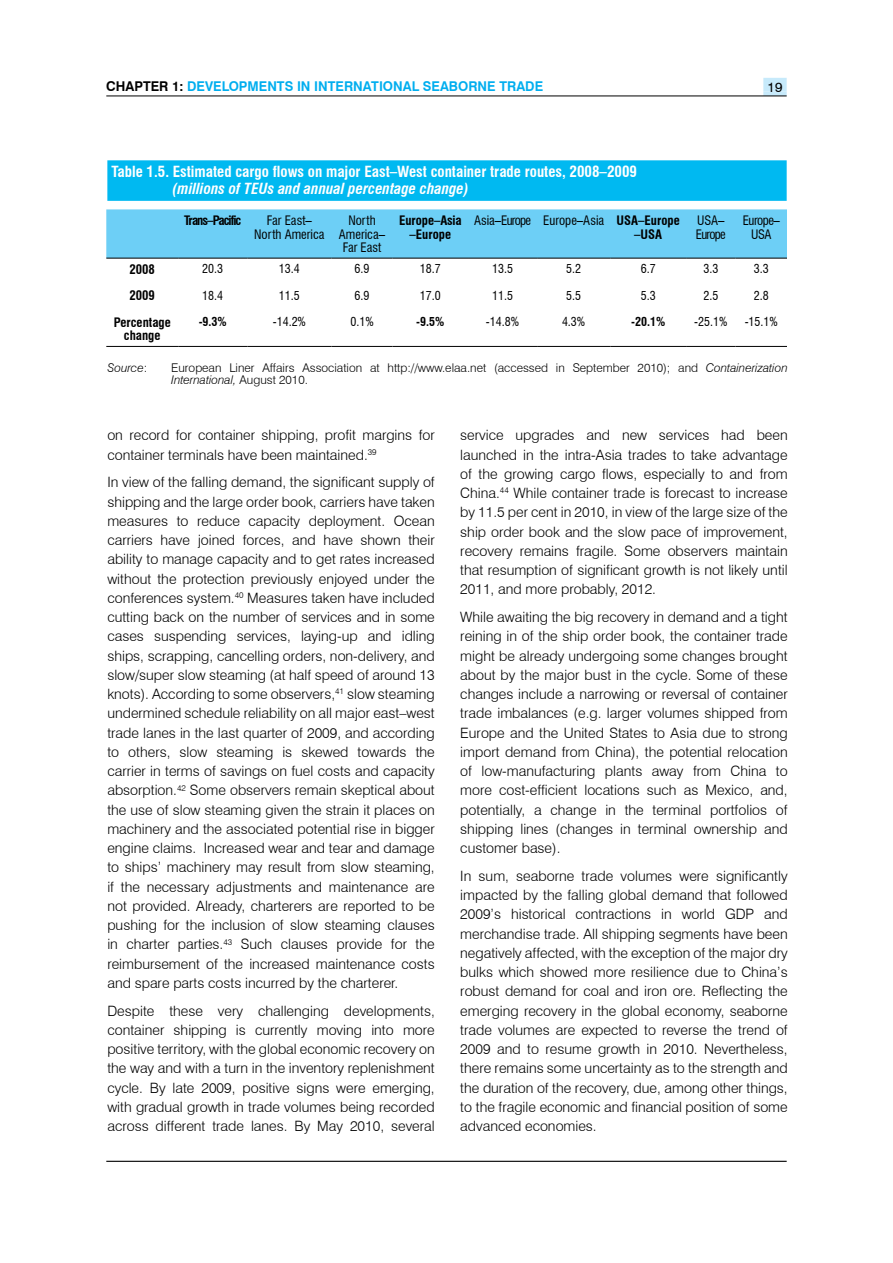
<style>
.page{position:relative;width:893px;height:1263px;background:#fff}
.page>*{position:absolute;margin:0;border:0;box-sizing:border-box;transform-origin:0 0}
.t1{font:700 condensed 15px "Swiss 721 BT";color:#fff}
.t2{font:italic 700 condensed 15px "Swiss 721 BT";color:#fff}
.t3{font:300 14.25px/19.2px "Swiss 721 BT";color:#000;text-align:justify}
.t4{font:700 13.5px "Swiss 721 BT";color:#00aeef;scale:.96 1}
.t5{font:700 13.5px "Swiss 721 BT";color:#000;scale:.96 1}
.t6{font:13.5px "Swiss 721 BT";color:#000}
.t7{font:condensed 12.75px/13.5px "Swiss 721 BT";color:#000;text-align:center}
.t8{font:700 condensed 12.75px/13.5px "Swiss 721 BT";color:#000;text-align:center}
.t9{font:700 condensed 12.75px "Swiss 721 BT";letter-spacing:-.07em;color:#000}
.t10{font:condensed 12.75px/13.5px "Swiss 721 BT";letter-spacing:-.06em;color:#000}
.t11{font:condensed 12.75px/13.5px "Swiss 721 BT";letter-spacing:-.04em;color:#000;text-align:center}
.t12{font:300 12px/12px "Swiss 721 BT";color:#000}
.t13{font:condensed 12px "Swiss 721 BT";color:#000}
.t14{font:700 condensed 12px "Swiss 721 BT";color:#000}
.t15{font:italic 300 12px "Swiss 721 BT";color:#000}
.s1{color:#000}
.s2{font-weight:700}
.s3{font-style:normal}
.s4{font-style:italic}
</style>
<div class="page">
<hr style="left:106px;top:1161px;width:681px;height:1px;background:#000">
<div style="left:763px;top:78px;width:24px;height:14px;background:#c7eafb"></div>
<svg style="left:763px;top:92px;width:24px;height:4px"></svg>
<hr style="left:106px;top:96px;width:681px;height:1px;background:#000">
<div style="left:107px;top:160px;width:680px;height:41px;background:#00b9f1"></div>
<div style="left:106px;top:209px;width:681px;height:49px;background:#6dcff6"></div>
<hr style="left:106px;top:258px;width:72px;height:1px;background:#000">
<hr style="left:178px;top:258px;width:69px;height:1px;background:#000">
<hr style="left:247px;top:258px;width:84px;height:1px;background:#000">
<hr style="left:331px;top:258px;width:62px;height:1px;background:#000">
<hr style="left:393px;top:258px;width:75px;height:1px;background:#000">
<hr style="left:468px;top:258px;width:69px;height:1px;background:#000">
<hr style="left:537px;top:258px;width:73px;height:1px;background:#000">
<hr style="left:610px;top:258px;width:76px;height:1px;background:#000">
<hr style="left:686px;top:258px;width:50px;height:1px;background:#000">
<hr style="left:736px;top:258px;width:51px;height:1px;background:#000">
<hr style="left:106px;top:346px;width:72px;height:1px;background:#000">
<hr style="left:178px;top:346px;width:69px;height:1px;background:#000">
<hr style="left:247px;top:346px;width:84px;height:1px;background:#000">
<hr style="left:331px;top:346px;width:62px;height:1px;background:#000">
<hr style="left:393px;top:346px;width:75px;height:1px;background:#000">
<hr style="left:468px;top:346px;width:69px;height:1px;background:#000">
<hr style="left:537px;top:346px;width:73px;height:1px;background:#000">
<hr style="left:610px;top:346px;width:76px;height:1px;background:#000">
<hr style="left:686px;top:346px;width:50px;height:1px;background:#000">
<hr style="left:736px;top:346px;width:51px;height:1px;background:#000">
<p class="t5" style="left:106px;top:78px;width:30px">CHAPTE</p>
<p class="t4" style="left:159px;top:78px;width:49px"><span class="s1">R 1:</span> DEVE</p>
<p class="t4" style="left:222px;top:78px;width:49px">LOPMENTS</p>
<p class="t4" style="left:297px;top:78px;width:27px">IN INTE</p>
<p class="t4" style="left:344px;top:78px;width:20px">RNATIONA</p>
<p class="t4" style="left:412px;top:78px;width:22px">L SEA</p>
<p class="t4" style="left:449px;top:78px;width:98px">BORNE TRADE</p>
<p class="t6" style="left:768px;top:79px;width:16px">19</p>
<p class="t1" style="left:112px;top:163px;width:527px">Table 1.5. Estimated cargo flows on major East–West container trade routes, 2008–2009</p>
<p class="t2" style="left:173px;top:179px;width:298px">(millions of TEUs and annual percentage change)</p>
<p class="t9" style="left:184px;top:213px;width:59px">Trans–Pacific</p>
<p class="t7" style="left:254px;top:214px;width:72px">Far East–<br>North America</p>
<p class="t7" style="left:339px;top:214px;width:48px">North<br>America–<br>Far East</p>
<p class="t8" style="left:399px;top:214px;width:64px">Europe–Asia –Europe</p>
<p class="t7" style="left:634px;top:214px;width:47px;text-align:left;text-indent:-160px">Asia–Europe Europe–Asia <span class="s2">USA–Europe –USA</span></p>
<p class="t10" style="left:696px;top:214px;width:31px">USA–<br>Europe</p>
<p class="t11" style="left:743px;top:214px;width:39px">Europe–<br>USA</p>
<p class="t8" style="left:130px;top:262px;width:27px">2008</p>
<p class="t13" style="left:202px;top:262px;width:22px">20.3</p>
<p class="t13" style="left:279px;top:262px;width:22px">13.4</p>
<p class="t13" style="left:355px;top:262px;width:16px">6.9</p>
<p class="t13" style="left:420px;top:262px;width:22px">18.7</p>
<p class="t13" style="left:492px;top:262px;width:22px">13.5</p>
<p class="t13" style="left:566px;top:262px;width:16px">5.2</p>
<p class="t13" style="left:641px;top:262px;width:16px">6.7</p>
<p class="t13" style="left:703px;top:262px;width:16px">3.3</p>
<p class="t13" style="left:754px;top:262px;width:16px">3.3</p>
<p class="t8" style="left:130px;top:289px;width:27px">2009</p>
<p class="t13" style="left:202px;top:288px;width:22px">18.4</p>
<p class="t13" style="left:279px;top:288px;width:22px">11.5</p>
<p class="t13" style="left:355px;top:288px;width:16px">6.9</p>
<p class="t13" style="left:420px;top:288px;width:22px">17.0</p>
<p class="t13" style="left:492px;top:288px;width:22px">11.5</p>
<p class="t13" style="left:566px;top:288px;width:16px">5.5</p>
<p class="t13" style="left:641px;top:288px;width:16px">5.3</p>
<p class="t13" style="left:703px;top:288px;width:16px">2.5</p>
<p class="t13" style="left:754px;top:288px;width:16px">2.8</p>
<p class="t8" style="left:114px;top:316px;width:59px">Percentage change</p>
<p class="t14" style="left:199px;top:315px;width:30px">-9.3%</p>
<p class="t13" style="left:273px;top:315px;width:35px">-14.2%</p>
<p class="t13" style="left:350px;top:315px;width:25px">0.1%</p>
<p class="t14" style="left:416px;top:315px;width:30px">-9.5%</p>
<p class="t13" style="left:486px;top:315px;width:35px">-14.8%</p>
<p class="t13" style="left:562px;top:315px;width:25px">4.3%</p>
<p class="t14" style="left:631px;top:315px;width:36px">-20.1%</p>
<p class="t13" style="left:694px;top:315px;width:35px">-25.1%</p>
<p class="t13" style="left:745px;top:315px;width:35px">-15.1%</p>
<p class="t15" style="left:107px;top:360px;width:41px">Source<span class="s3">:</span></p>
<p class="t12" style="left:171px;top:361px;width:618px">European Liner Affairs Association at http://www.elaa.net (accessed in September 2010); and <span class="s4">Containerization<br>International,</span> August 2010.</p>
<p class="t3" style="left:107px;top:425px;width:329px">on record for container shipping, profit margins for container terminals have been maintained.<sup>39</sup></p>
<p class="t3" style="left:107px;top:472px;width:329px">In view of the falling demand, the significant supply of shipping and the large order book, carriers have taken measures to reduce capacity deployment. Ocean carriers have joined forces, and have shown their ability to manage capacity and to get rates increased without the protection previously enjoyed under the conferences system.<sup>40</sup> Measures taken have included cutting back on the number of services and in some cases suspending services, laying-up and idling ships, scrapping, cancelling orders, non-delivery, and slow/super slow steaming (at half speed of around 13 knots). According to some observers,<sup>41</sup> slow steaming undermined schedule reliability on all major east–west trade lanes in the last quarter of 2009, and according to others, slow steaming is skewed towards the carrier in terms of savings on fuel costs and capacity absorption.<sup>42</sup> Some observers remain skeptical about the use of slow steaming given the strain it places on machinery and the associated potential rise in bigger engine claims. Increased wear and tear and damage to ships’ machinery may result from slow steaming, if the necessary adjustments and maintenance are not provided. Already, charterers are reported to be pushing for the inclusion of slow steaming clauses in charter parties.<sup>43</sup> Such clauses provide for the reimbursement of the increased maintenance costs and spare parts costs incurred by the charterer.</p>
<p class="t3" style="left:107px;top:1001px;width:329px">Despite these very challenging developments, container shipping is currently moving into more positive territory, with the global economic recovery on the way and with a turn in the inventory replenishment cycle. By late 2009, positive signs were emerging, with gradual growth in trade volumes being recorded across different trade lanes. By May 2010, several</p>
<p class="t3" style="left:460px;top:426px;width:329px">service upgrades and new services had been launched in the intra-Asia trades to take advantage of the growing cargo flows, especially to and from China.<sup>44</sup> While container trade is forecast to increase by 11.5 per cent in 2010, in view of the large size of the ship order book and the slow pace of improvement, recovery remains fragile. Some observers maintain that resumption of significant growth is not likely until 2011, and more probably, 2012.</p>
<p class="t3" style="left:460px;top:607px;width:329px">While awaiting the big recovery in demand and a tight reining in of the ship order book, the container trade might be already undergoing some changes brought about by the major bust in the cycle. Some of these changes include a narrowing or reversal of container trade imbalances (e.g. larger volumes shipped from Europe and the United States to Asia due to strong import demand from China), the potential relocation of low-manufacturing plants away from China to more cost-efficient locations such as Mexico, and, potentially, a change in the terminal portfolios of shipping lines (changes in terminal ownership and customer base).</p>
<p class="t3" style="left:460px;top:866px;width:329px">In sum, seaborne trade volumes were significantly impacted by the falling global demand that followed 2009’s historical contractions in world GDP and merchandise trade. All shipping segments have been negatively affected, with the exception of the major dry bulks which showed more resilience due to China’s robust demand for coal and iron ore. Reflecting the emerging recovery in the global economy, seaborne trade volumes are expected to reverse the trend of 2009 and to resume growth in 2010. Nevertheless, there remains some uncertainty as to the strength and the duration of the recovery, due, among other things, to the fragile economic and financial position of some advanced economies.</p>
</div>
